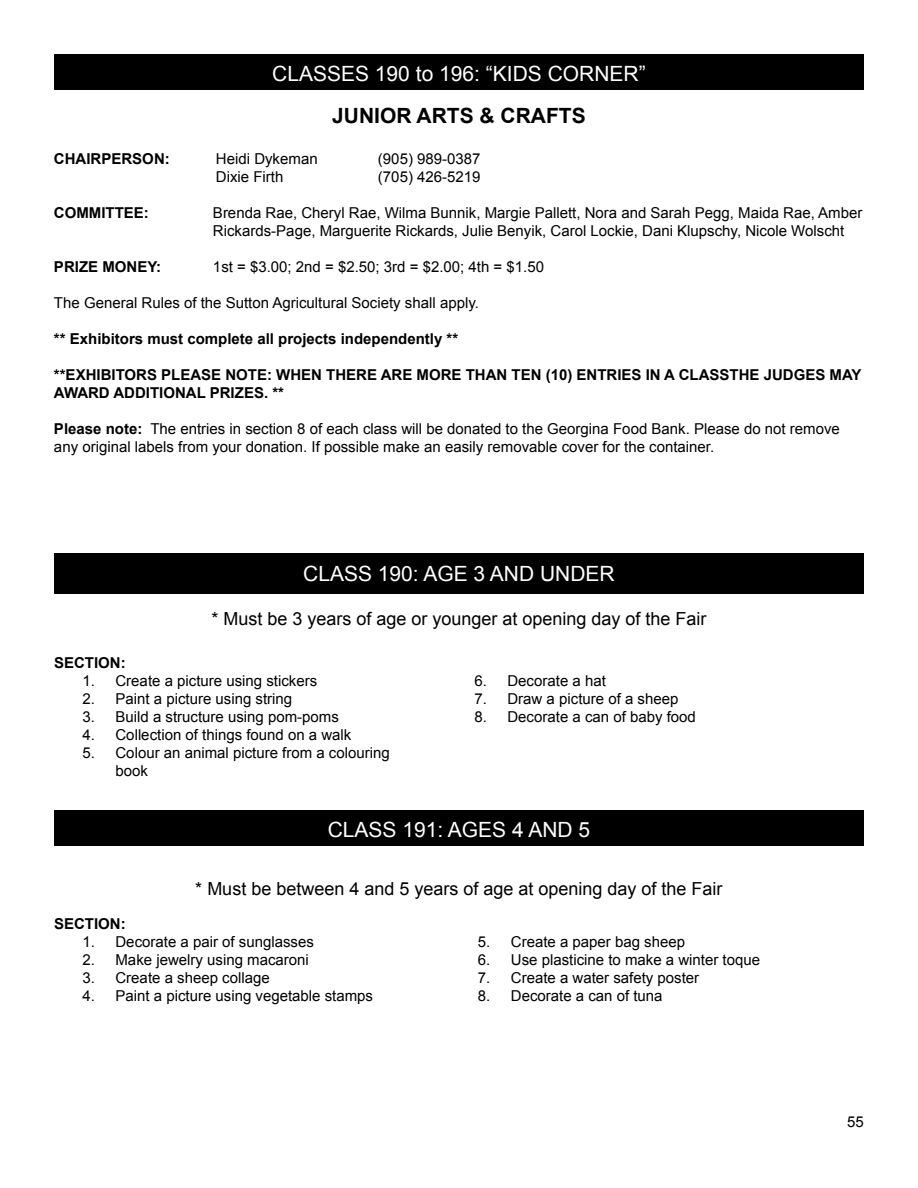
<style>
.page{position:relative;width:918px;height:1188px;background:#fff}
.page>*{position:absolute;margin:0;border:0;box-sizing:border-box;transform-origin:0 0}
.t1{font:21px "Arial";color:#fff}
.t2{font:700 21px "Arial";color:#000}
.t3{font:18px "Arial";color:#000}
.t4{font:15px/18px "Arial";color:#000}
.t5{font:700 15px/18px "Arial";color:#000}
.s1{font-weight:700}
</style>
<div class="page">
<div style="left:54px;top:554px;width:810px;height:40px;background:#000"></div>
<div style="left:54px;top:810px;width:810px;height:36px;background:#000"></div>
<div style="left:54px;top:54px;width:810px;height:36px;background:#000"></div>
<h1 class="t1" style="left:272px;top:60px;width:375px">CLASSES 190 to 196: “KIDS CORNER”</h1>
<h1 class="t2" style="left:332px;top:102px;width:255px">JUNIOR ARTS &amp; CRAFTS</h1>
<p class="t5" style="left:54px;top:150px;width:117px">CHAIRPERSON:</p>
<p class="t4" style="left:216px;top:150px;width:103px">Heidi Dykeman</p>
<p class="t4" style="left:378px;top:150px;width:104px">(905) 989-0387</p>
<p class="t4" style="left:216px;top:168px;width:69px">Dixie Firth</p>
<p class="t4" style="left:378px;top:168px;width:104px">(705) 426-5219</p>
<p class="t5" style="left:54px;top:204px;width:96px">COMMITTEE:</p>
<p class="t4" style="left:213px;top:204px;width:651px">Brenda Rae, Cheryl Rae, Wilma Bunnik, Margie Pallett, Nora and Sarah Pegg, Maida Rae, Amber<br>Rickards-Page, Marguerite Rickards, Julie Benyik, Carol Lockie, Dani Klupschy, Nicole Wolscht</p>
<p class="t5" style="left:54px;top:258px;width:109px">PRIZE MONEY:</p>
<p class="t4" style="left:213px;top:258px;width:333px">1st = $3.00; 2nd = $2.50; 3rd = $2.00; 4th = $1.50</p>
<p class="t4" style="left:54px;top:294px;width:426px">The General Rules of the Sutton Agricultural Society shall apply.</p>
<p class="t5" style="left:54px;top:330px;width:406px">** Exhibitors must complete all projects independently **</p>
<p class="t5" style="left:54px;top:366px;width:809px">**EXHIBITORS PLEASE NOTE: WHEN THERE ARE MORE THAN TEN (10) ENTRIES IN A CLASSTHE JUDGES MAY<br>AWARD ADDITIONAL PRIZES. **</p>
<p class="t4" style="left:54px;top:420px;width:787px"><span class="s1">Please note:</span> The entries in section 8 of each class will be donated to the Georgina Food Bank. Please do not remove any original labels from your donation. If possible make an easily removable cover for the container.</p>
<h1 class="t1" style="left:303px;top:560px;width:313px">CLASS 190: AGE 3 AND UNDER</h1>
<p class="t3" style="left:211px;top:607px;width:497px">* Must be 3 years of age or younger at opening day of the Fair</p>
<p class="t5" style="left:54px;top:654px;width:73px">SECTION:</p>
<p class="t4" style="left:82px;top:672px;width:236px">1. Create a picture using stickers</p>
<p class="t4" style="left:82px;top:690px;width:211px">2. Paint a picture using string</p>
<p class="t4" style="left:82px;top:708px;width:258px">3. Build a structure using pom-poms</p>
<p class="t4" style="left:82px;top:726px;width:270px">4. Collection of things found on a walk</p>
<p class="t4" style="left:116px;top:744px;width:276px;text-indent:-33px">5. Colour an animal picture from a colouring book</p>
<p class="t4" style="left:474px;top:672px;width:133px">6. Decorate a hat</p>
<p class="t4" style="left:474px;top:690px;width:205px">7. Draw a picture of a sheep</p>
<p class="t4" style="left:474px;top:708px;width:223px">8. Decorate a can of baby food</p>
<h1 class="t1" style="left:328px;top:816px;width:264px">CLASS 191: AGES 4 AND 5</h1>
<p class="t3" style="left:195px;top:877px;width:529px">* Must be between 4 and 5 years of age at opening day of the Fair</p>
<p class="t5" style="left:54px;top:915px;width:73px">SECTION:</p>
<p class="t4" style="left:82px;top:933px;width:233px">1. Decorate a pair of sunglasses</p>
<p class="t4" style="left:82px;top:951px;width:228px">2. Make jewelry using macaroni</p>
<p class="t4" style="left:82px;top:969px;width:189px">3. Create a sheep collage</p>
<p class="t4" style="left:82px;top:987px;width:292px">4. Paint a picture using vegetable stamps</p>
<p class="t4" style="left:478px;top:933px;width:209px">5. Create a paper bag sheep</p>
<p class="t4" style="left:478px;top:951px;width:284px">6. Use plasticine to make a winter toque</p>
<p class="t4" style="left:478px;top:969px;width:223px">7. Create a water safety poster</p>
<p class="t4" style="left:478px;top:987px;width:186px">8. Decorate a can of tuna</p>
<p class="t4" style="left:847px;top:1113px;width:18px">55</p>
</div>
